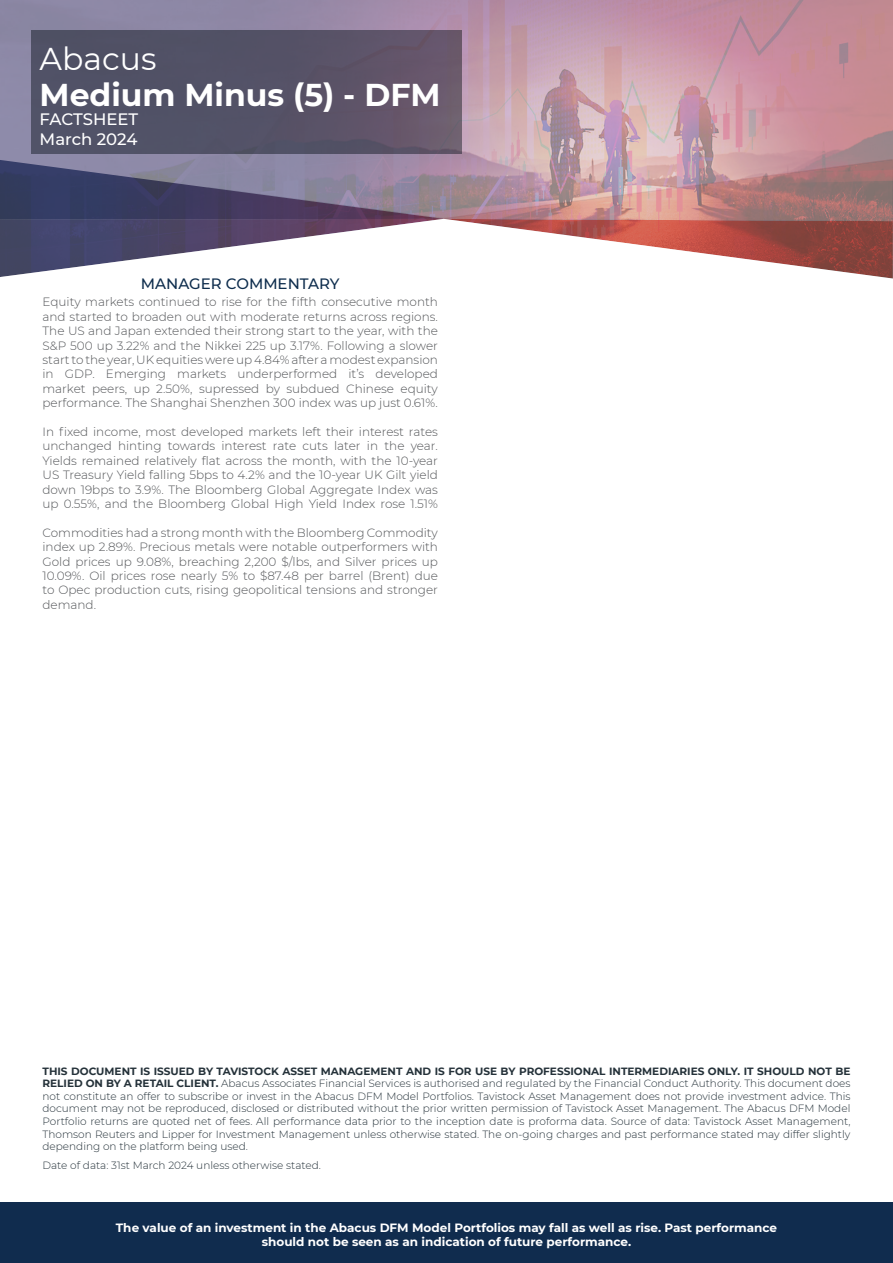
<style>
.page{position:relative;width:893px;height:1263px;background:#fff}
.page>*{position:absolute;margin:0;border:0;box-sizing:border-box;transform-origin:0 0}
.t1{font:700 31.5px "Montserrat";color:#fff}
.t2{font:31.5px "Montserrat";color:#fff}
.t3{font:500 16.5px/19.8px "Montserrat";letter-spacing:-.005em;color:#fff}
.t4{font:500 15px "Montserrat";color:#0e2d4d}
.t5{font:300 12px/14.4px "Montserrat";color:#525457;text-align:justify}
.t6{font:700 12px/14.4px "Montserrat";color:#fff;text-align:center}
.t7{font:300 10.5px/12.6px "Montserrat";color:#243139;text-align:justify}
.s1{font-weight:700}
</style>
<div class="page">
<div style="left:0;top:1203px;width:893px;height:60px;background:#102c4e"></div>
<img style="left:0;top:0;width:893px;height:160px">
<svg style="left:0;top:160px;width:893px;height:59px;background:#8e7688"></svg>
<svg style="left:0;top:219px;width:893px;height:60px"></svg>
<div style="left:31px;top:31px;width:431px;height:123px;background:linear-gradient(to right,#4a5065,#65566a)"></div>
<h1 class="t2" style="left:40px;top:37px;width:118px">Abacus</h1>
<h1 class="t1" style="left:40px;top:72px;width:402px">Medium Minus (5) - DFM</h1>
<h2 class="t3" style="left:40px;top:109px;width:100px">FACTSHEET<br>March 2024</h2>
<p class="t4" style="left:141px;top:273px;width:200px">MANAGER COMMENTARY</p>
<p class="t5" style="left:43px;top:294px;width:397px">Equity markets continued to rise for the fifth consecutive month and started to broaden out with moderate returns across regions.<br>The US and Japan extended their strong start to the year, with the S&amp;P 500 up 3.22% and the Nikkei 225 up 3.17%. Following a slower start to the year, UK equities were up 4.84% after a modest expansion in GDP. Emerging markets underperformed it’s developed market peers, up 2.50%, supressed by subdued Chinese equity performance. The Shanghai Shenzhen 300 index was up just 0.61%.</p>
<p class="t5" style="left:43px;top:424px;width:397px">In fixed income, most developed markets left their interest rates unchanged hinting towards interest rate cuts later in the year.<br>Yields remained relatively flat across the month, with the 10-year US Treasury Yield falling 5bps to 4.2% and the 10-year UK Gilt yield down 19bps to 3.9%. The Bloomberg Global Aggregate Index was up 0.55%, and the Bloomberg Global High Yield Index rose 1.51%</p>
<p class="t5" style="left:43px;top:525px;width:397px">Commodities had a strong month with the Bloomberg Commodity index up 2.89%. Precious metals were notable outperformers with Gold prices up 9.08%, breaching 2,200 $/lbs, and Silver prices up 10.09%. Oil prices rose nearly 5% to $87.48 per barrel (Brent) due to Opec production cuts, rising geopolitical tensions and stronger demand.</p>
<p class="t7" style="left:43px;top:1064px;width:809px"><span class="s1">THIS DOCUMENT IS ISSUED BY TAVISTOCK ASSET MANAGEMENT AND IS FOR USE BY PROFESSIONAL INTERMEDIARIES ONLY. IT SHOULD NOT BE RELIED ON BY A RETAIL CLIENT.</span> Abacus Associates Financial Services is authorised and regulated by the Financial Conduct Authority. This document does not constitute an offer to subscribe or invest in the Abacus DFM Model Portfolios. Tavistock Asset Management does not provide investment advice. This document may not be reproduced, disclosed or distributed without the prior written permission of Tavistock Asset Management. The Abacus DFM Model Portfolio returns are quoted net of fees. All performance data prior to the inception date is proforma data. Source of data: Tavistock Asset Management, Thomson Reuters and Lipper for Investment Management unless otherwise stated. The on-going charges and past performance stated may differ slightly depending on the platform being used.</p>
<p class="t7" style="left:43px;top:1159px;width:280px">Date of data: 31st March 2024 unless otherwise stated.</p>
<p class="t6" style="left:116px;top:1219px;width:663px">The value of an investment in the Abacus DFM Model Portfolios may fall as well as rise. Past performance should not be seen as an indication of future performance.</p>
</div>
